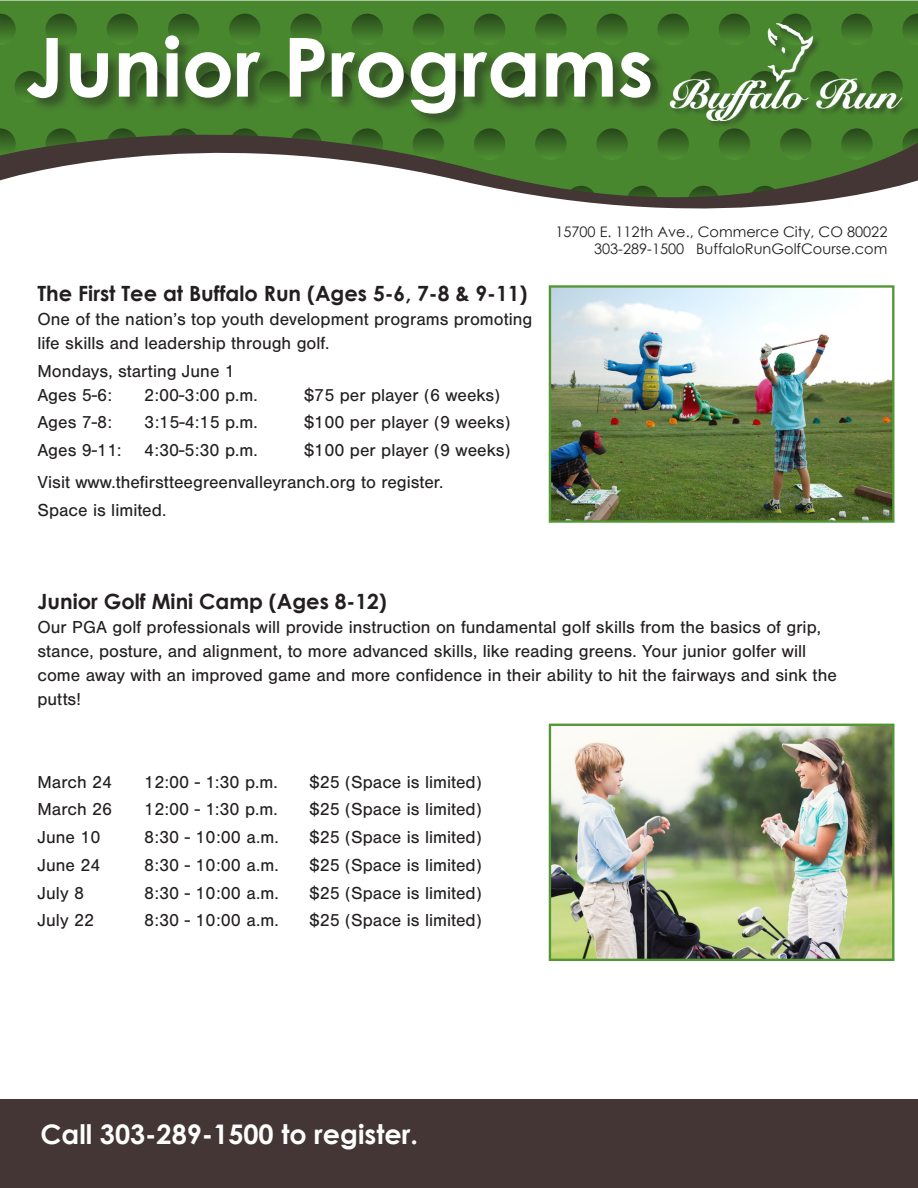
<style>
.page{position:relative;width:918px;height:1188px;background:#fff}
.page>*{position:absolute;margin:0;border:0;box-sizing:border-box;transform-origin:0 0}
.t1{font:700 81.6px "Century Gothic";color:#fff}
.Body_copy{font:700 27px "Century Gothic";color:#fff}
.Headline{font:700 21px "Century Gothic";color:#231f20}
.subhead{font:700 21px "Century Gothic";color:#231f20}
.subhead-2{font:18px/24px "Nimbus San";color:#231f20}
.Body_copy-2{font:18px/24px "Nimbus San";color:#231f20}
.t2{font:14.55px/17.4px "Century Gothic";color:#231f20;text-align:right}
</style>
<div class="page">
<div style="left:0;top:1px;width:918px;height:198px;background:#49872f"></div>
<svg style="left:0;top:14px;width:16px;height:31px"></svg>
<svg style="left:45px;top:14px;width:32px;height:31px"></svg>
<svg style="left:107px;top:14px;width:31px;height:31px"></svg>
<svg style="left:168px;top:14px;width:31px;height:31px"></svg>
<svg style="left:229px;top:14px;width:32px;height:31px"></svg>
<svg style="left:290px;top:14px;width:32px;height:31px"></svg>
<svg style="left:351px;top:14px;width:32px;height:31px"></svg>
<svg style="left:413px;top:14px;width:31px;height:31px"></svg>
<svg style="left:474px;top:14px;width:31px;height:31px"></svg>
<svg style="left:535px;top:14px;width:32px;height:31px"></svg>
<svg style="left:596px;top:14px;width:32px;height:31px"></svg>
<svg style="left:658px;top:14px;width:31px;height:31px"></svg>
<div style="left:719px;top:14px;width:31px;height:31px;background:#2c521d;border-radius:16px"></div>
<div style="left:780px;top:14px;width:31px;height:31px;background:#2c521d;border-radius:16px"></div>
<div style="left:841px;top:14px;width:32px;height:31px;background:#2c521d;border-radius:16px"></div>
<svg style="left:905px;top:14px;width:13px;height:31px"></svg>
<svg style="left:15px;top:71px;width:31px;height:32px"></svg>
<div style="left:27px;top:35px;width:639px;height:95px;background:#231f20;opacity:.5"></div>
<svg style="left:0;top:100px;width:918px;height:109px"></svg>
<div style="left:670px;top:23px;width:241px;height:106px;background:#49872f"></div>
<img style="left:661px;top:21px;width:245px;height:103px">
<img style="left:552px;top:288px;width:339px;height:232px">
<div style="left:549px;top:285px;width:345px;height:238px;border:2px solid #529635"></div>
<img style="left:552px;top:727px;width:339px;height:231px">
<div style="left:549px;top:724px;width:345px;height:237px;border:2px solid #529635"></div>
<div style="left:0;top:1099px;width:918px;height:89px;background:#443634"></div>
<p class="t1" style="left:25px;top:5px;width:630px">Junior Programs</p>
<p class="Headline" style="left:38px;top:277px;width:492px">The First Tee at Buffalo Run (Ages 5-6, 7-8 &amp; 9-11)</p>
<p class="Body_copy-2" style="left:38px;top:307px;width:496px">One of the nation’s top youth development programs promoting life skills and leadership through golf.</p>
<p class="Body_copy-2" style="left:38px;top:359px;width:199px">Mondays, starting June 1</p>
<p class="subhead-2" style="left:38px;top:383px;width:76px">Ages 5-6:</p>
<p class="subhead-2" style="left:38px;top:411px;width:76px">Ages 7-8:</p>
<p class="subhead-2" style="left:38px;top:439px;width:85px">Ages 9-11:</p>
<p class="Body_copy-2" style="left:144px;top:383px;width:115px">2:00-3:00 p.m.</p>
<p class="Body_copy-2" style="left:144px;top:411px;width:115px">3:15-4:15 p.m.</p>
<p class="Body_copy-2" style="left:144px;top:439px;width:115px">4:30-5:30 p.m.</p>
<p class="Body_copy-2" style="left:304px;top:383px;width:197px">$75 per player (6 weeks)</p>
<p class="Body_copy-2" style="left:304px;top:411px;width:208px">$100 per player (9 weeks)</p>
<p class="Body_copy-2" style="left:304px;top:439px;width:208px">$100 per player (9 weeks)</p>
<p class="Body_copy-2" style="left:38px;top:470px;width:408px">Visit www.thefirstteegreenvalleyranch.org to register.</p>
<p class="Body_copy-2" style="left:38px;top:498px;width:130px">Space is limited.</p>
<p class="t2" style="left:555px;top:223px;width:334px">15700 E. 112th Ave., Commerce City, CO 80022<br>303-289-1500 BuffaloRunGolfCourse.com</p>
<p class="subhead" style="left:38px;top:585px;width:351px">Junior Golf Mini Camp (Ages 8-12)</p>
<p class="subhead-2" style="left:38px;top:615px;width:801px">Our PGA golf professionals will provide instruction on fundamental golf skills from the basics of grip, stance, posture, and alignment, to more advanced skills, like reading greens. Your junior golfer will come away with an improved game and more confidence in their ability to hit the fairways and sink the putts!</p>
<p class="subhead-2" style="left:38px;top:770px;width:76px">March 24</p>
<p class="subhead-2" style="left:38px;top:798px;width:76px">March 26</p>
<p class="subhead-2" style="left:38px;top:825px;width:65px">June 10</p>
<p class="subhead-2" style="left:38px;top:853px;width:65px">June 24</p>
<p class="subhead-2" style="left:38px;top:881px;width:48px">July 8</p>
<p class="subhead-2" style="left:38px;top:909px;width:58px">July 22</p>
<p class="subhead-2" style="left:144px;top:770px;width:135px">12:00 - 1:30 p.m.</p>
<p class="subhead-2" style="left:144px;top:798px;width:135px">12:00 - 1:30 p.m.</p>
<p class="subhead-2" style="left:144px;top:825px;width:136px">8:30 - 10:00 a.m.</p>
<p class="subhead-2" style="left:144px;top:853px;width:136px">8:30 - 10:00 a.m.</p>
<p class="subhead-2" style="left:144px;top:881px;width:136px">8:30 - 10:00 a.m.</p>
<p class="subhead-2" style="left:144px;top:909px;width:136px">8:30 - 10:00 a.m.</p>
<p class="subhead-2" style="left:310px;top:770px;width:174px">$25 (Space is limited)</p>
<p class="subhead-2" style="left:310px;top:798px;width:174px">$25 (Space is limited)</p>
<p class="subhead-2" style="left:310px;top:825px;width:174px">$25 (Space is limited)</p>
<p class="subhead-2" style="left:310px;top:853px;width:174px">$25 (Space is limited)</p>
<p class="subhead-2" style="left:310px;top:881px;width:174px">$25 (Space is limited)</p>
<p class="subhead-2" style="left:310px;top:909px;width:174px">$25 (Space is limited)</p>
<p class="Body_copy" style="left:40px;top:1114px;width:379px">Call 303-289-1500 to register.</p>
</div>
